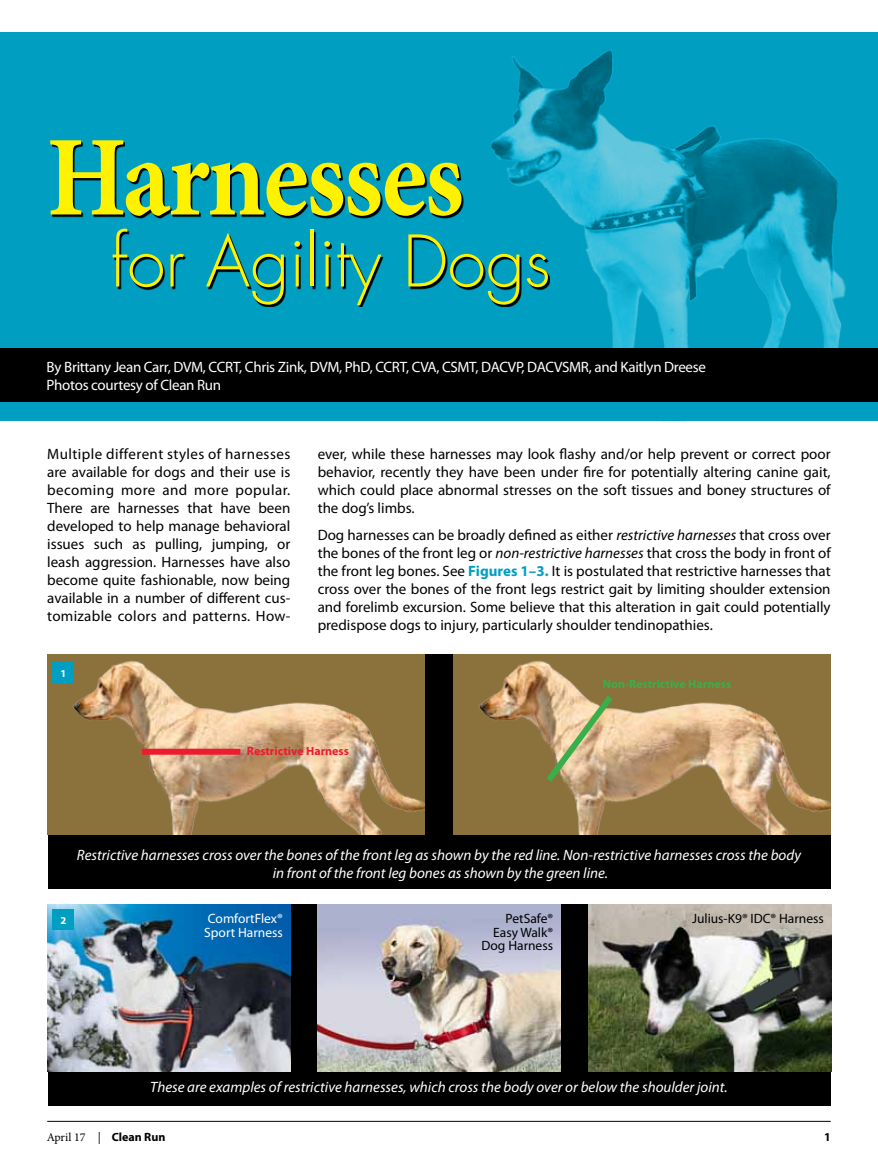
<style>
.page{position:relative;width:878px;height:1175px;background:#fff}
.page>*{position:absolute;margin:0;border:0;box-sizing:border-box;transform-origin:0 0}
.t1{font:700 114px "Minion Pro";letter-spacing:-.02em;color:#fff200;scale:.9 1}
.t2{font:300 69px "Futura";color:#fff200}
.t3{font:15px/18px "Myriad Pro";color:#000;text-align:justify}
.t4{font:italic 15px/18px "Myriad Pro";color:#fff;text-align:center}
.t5{font:15px/18px "Myriad Pro";letter-spacing:-.02em;color:#fff}
.t6{font:13.5px/13.5px "Myriad Pro";color:#000;text-align:right}
.t7{font:13.5px/13.5px "Myriad Pro";color:#fff}
.t8{font:700 12px "Myriad Pro";color:#3aae4b}
.t9{font:700 12px "Myriad Pro";color:#ed1b2f}
.t10{font:12px "Minion Pro";color:#000}
.t11{font:700 12px "Myriad Pro";color:#000}
.t12{font:700 10.5px "Myriad Pro";color:#fff}
.s1{font-style:italic}
.s2{font-weight:700;color:#009fc2}
.s3{font-family:"Myriad Pro";font-weight:700}
</style>
<div class="page">
<hr style="left:47px;top:1120px;width:783px;height:1px;background:#000">
<div style="left:0;top:33px;width:878px;height:388px;background:#009fc2"></div>
<img style="left:492px;top:51px;width:354px;height:297px">
<svg style="left:52px;top:142px;width:498px;height:165px"></svg>
<div style="left:0;top:348px;width:878px;height:53px;background:#000"></div>
<div style="left:48px;top:654px;width:782px;height:234px;background:#000"></div>
<div style="left:48px;top:904px;width:782px;height:202px;background:#000"></div>
<div style="left:47px;top:654px;width:377px;height:181px;background:#8b713c"></div>
<img style="left:72px;top:660px;width:352px;height:175px">
<div style="left:453px;top:654px;width:377px;height:181px;background:#8b713c"></div>
<img style="left:478px;top:660px;width:352px;height:175px">
<img style="left:48px;top:904px;width:242px;height:167px">
<img style="left:318px;top:904px;width:242px;height:167px">
<img style="left:588px;top:904px;width:243px;height:167px">
<div style="left:53px;top:662px;width:21px;height:21px;background:#009fc2"></div>
<div style="left:53px;top:909px;width:21px;height:21px;background:#009fc2"></div>
<svg style="left:743px;top:968px;width:56px;height:42px;background:#565c52"></svg>
<svg style="left:540px;top:689px;width:78px;height:99px"></svg>
<div style="left:142px;top:748px;width:98px;height:6px;background:#ed1b2f"></div>
<h1 class="t1" style="left:47px;top:98px;width:465px">Harnesses</h1>
<h2 class="t2" style="left:111px;top:219px;width:441px">for Agility Dogs</h2>
<p class="t5" style="left:47px;top:357px;width:660px">By Brittany Jean Carr, DVM, CCRT, Chris Zink, DVM, PhD, CCRT, CVA, CSMT, DACVP, DACVSMR, and Kaitlyn Dreese<br>Photos courtesy of Clean Run</p>
<p class="t3" style="left:47px;top:445px;width:245px">Multiple different styles of harnesses are available for dogs and their use is becoming more and more popular.<br>There are harnesses that have been developed to help manage behavioral issues such as pulling, jumping, or leash aggression. Harnesses have also become quite fashionable, now being available in a number of different cus&shy;tomizable colors and patterns. How-</p>
<p class="t12" style="left:60px;top:666px;width:7px">1</p>
<p class="t3" style="left:318px;top:445px;width:514px">ever, while these harnesses may look flashy and/or help prevent or correct poor behavior, recently they have been under fire for potentially altering canine gait, which could place abnormal stresses on the soft tissues and boney structures of the dog’s limbs.</p>
<p class="t3" style="left:318px;top:526px;width:514px">Dog harnesses can be broadly defined as either <span class="s1">restrictive harnesses</span> that cross over the bones of the front leg or <span class="s1">non-restrictive harnesses</span> that cross the body in front of the front leg bones. See <span class="s2">Figures 1–3.</span> It is postulated that restrictive harnesses that cross over the bones of the front legs restrict gait by limiting shoulder extension and forelimb excursion. Some believe that this alteration in gait could potentially predispose dogs to injury, particularly shoulder tendinopathies.</p>
<p class="t8" style="left:603px;top:676px;width:130px">Non-Restrictive Harness</p>
<p class="t9" style="left:247px;top:743px;width:104px">Restrictive Harness</p>
<p class="t4" style="left:77px;top:845px;width:725px">Restrictive harnesses cross over the bones of the front leg as shown by the red line. Non-restrictive harnesses cross the body in front of the front leg bones as shown by the green line.</p>
<p class="t12" style="left:60px;top:913px;width:7px">2</p>
<p class="t7" style="left:204px;top:911px;width:80px">ComfortFlex®<br>Sport Harness</p>
<p class="t6" style="left:481px;top:911px;width:73px">PetSafe®<br>Easy Walk®<br>Dog Harness</p>
<p class="t6" style="left:692px;top:911px;width:133px">Julius-K9® IDC® Harness</p>
<p class="t4" style="left:150px;top:1078px;width:579px">These are examples of restrictive harnesses, which cross the body over or below the shoulder joint.</p>
<p class="t10" style="left:47px;top:1128px;width:120px">April 17 | <span class="s3">Clean Run</span></p>
<p class="t11" style="left:824px;top:1128px;width:8px">1</p>
</div>
